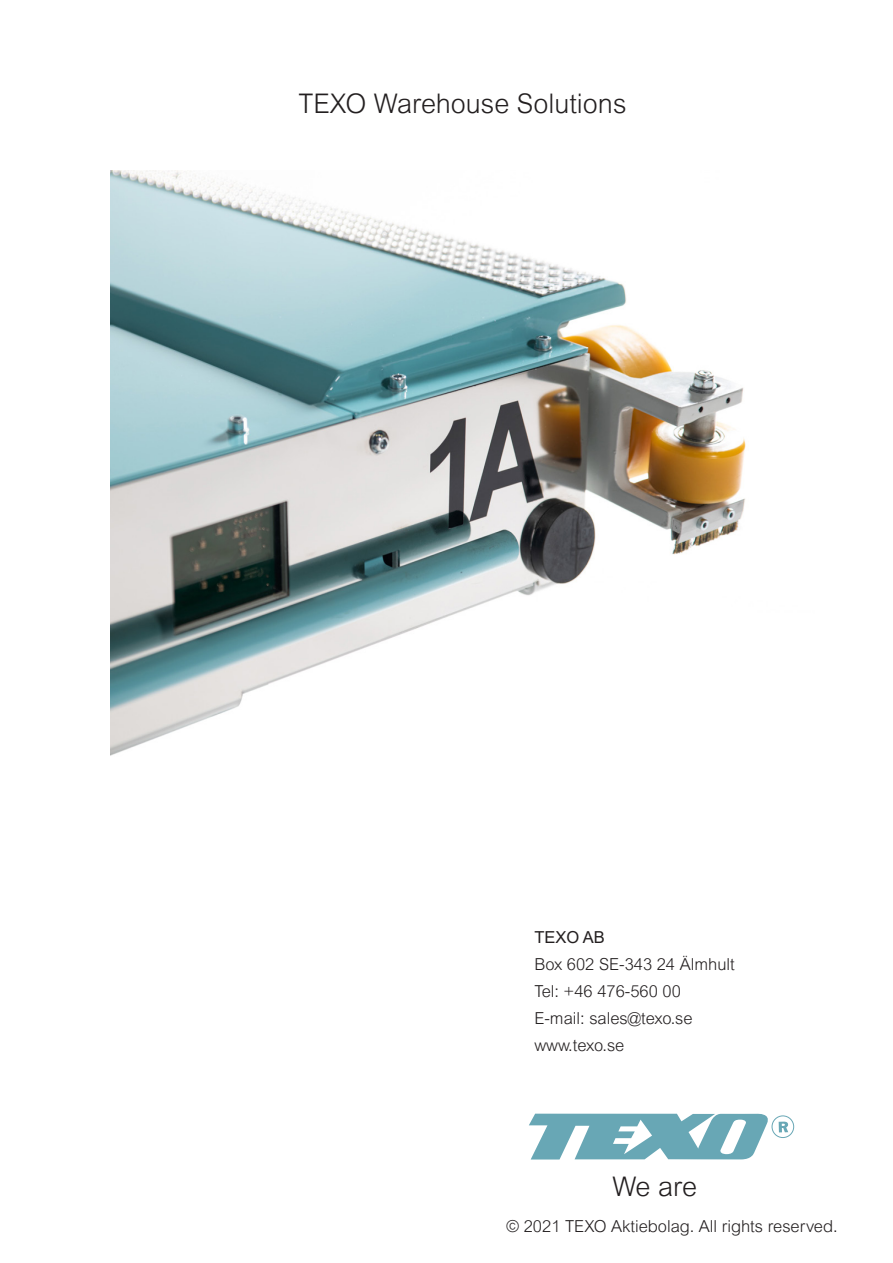
<style>
.page{position:relative;width:893px;height:1263px;background:#fff}
.page>*{position:absolute;margin:0;border:0;box-sizing:border-box;transform-origin:0 0}
.t1{font:300 27px "Arial MT Pro";color:#231f20}
.t2{font:300 16.5px "Arial MT Pro";color:#231f20}
.t3{font:16.5px "Arial";color:#231f20}
</style>
<div class="page">
<svg style="left:529px;top:1113px;width:239px;height:46px"></svg>
<div style="left:772px;top:1115px;width:22px;height:23px;border:1px solid #68a7b5;border-radius:50%"></div>
<svg style="left:779px;top:1121px;width:9px;height:11px"></svg>
<img style="left:111px;top:170px;width:635px;height:586px">
<p class="t1" style="left:298px;top:88px;width:330px">TEXO Warehouse Solutions</p>
<p class="t3" style="left:534px;top:926px;width:72px">TEXO AB</p>
<p class="t2" style="left:534px;top:954px;width:202px">Box 602 SE-343 24 Älmhult</p>
<p class="t2" style="left:534px;top:981px;width:148px">Tel: +46 476-560 00</p>
<p class="t2" style="left:534px;top:1008px;width:160px">E-mail: sales@texo.se</p>
<p class="t2" style="left:534px;top:1035px;width:92px">www.texo.se</p>
<p class="t1" style="left:613px;top:1171px;width:86px">We are</p>
<p class="t2" style="left:506px;top:1217px;width:333px">© 2021 TEXO Aktiebolag. All rights reserved.</p>
</div>
